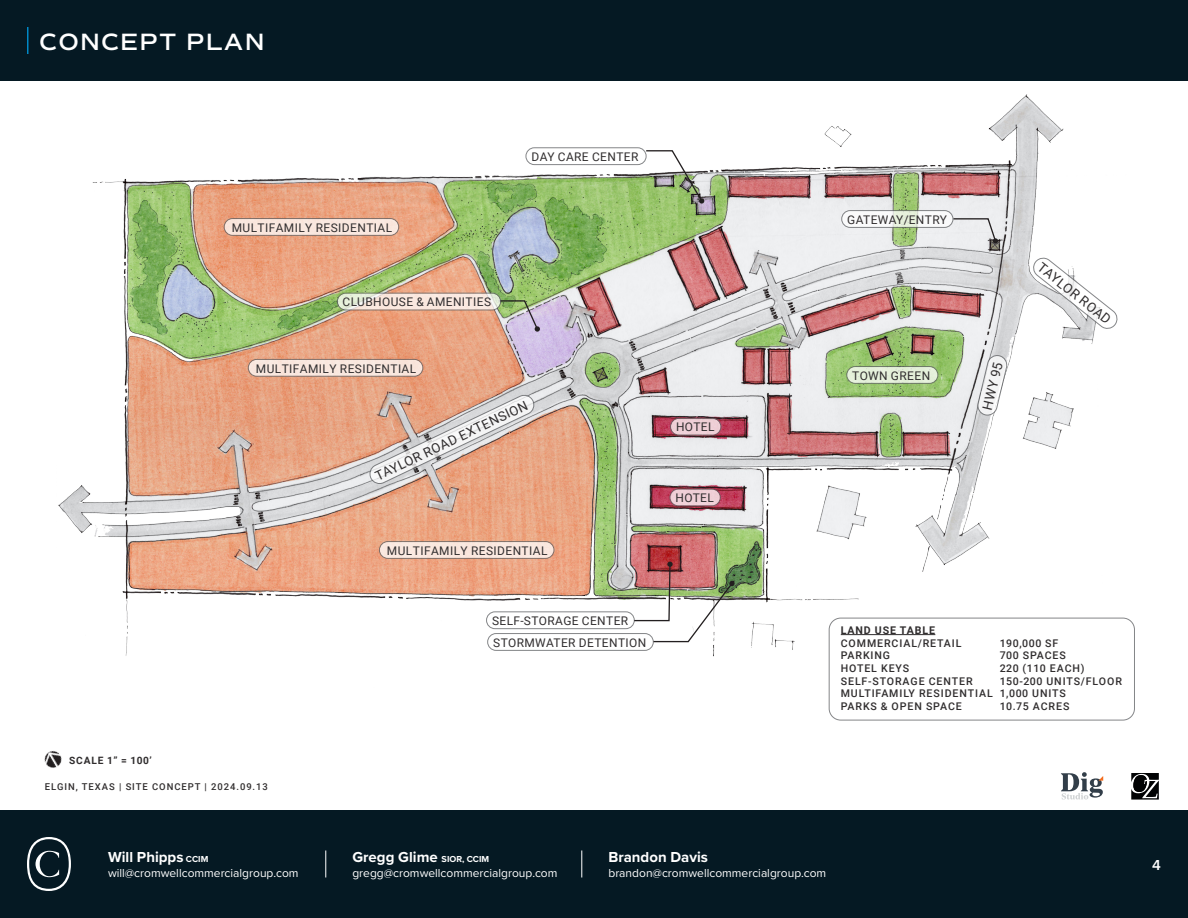
<style>
.page{position:relative;width:1188px;height:918px;background:#fff}
.page>*{position:absolute;margin:0;border:0;box-sizing:border-box;transform-origin:0 0}
.t1{font:600 24px "Commuters Sans";letter-spacing:.05em;color:#fff}
.t2{font:700 15px "Proxima Nova";color:#fff}
.t3{font:600 15px "Proxima Nova";color:#fff}
.t4{font:13.2px "Roboto";color:#302d2e}
.t5{font:12px/21.8px "Roboto";letter-spacing:.035em;color:#302d2e}
.t6{font:12px "Proxima Nova";color:#fff}
.t7{font:500 10.65px/12.8px "Roboto";letter-spacing:.085em;color:#302d2e}
.t8{font:500 10.65px "Roboto";letter-spacing:.05em;color:#302d2e}
.t9{font:700 10.2px "Roboto";letter-spacing:.085em;color:#302d2e}
.t10{font:500 9.45px "Roboto";letter-spacing:.1em;color:#302d2e}
.s1{font-size:9px}
.s2{font-weight:700}
</style>
<div class="page">
<div style="left:0;top:810px;width:1188px;height:108px;background:#051923"></div>
<svg style="left:27px;top:837px;width:44px;height:54px"></svg>
<svg style="left:325px;top:850px;width:1px;height:28px"></svg>
<svg style="left:581px;top:850px;width:1px;height:28px"></svg>
<img style="left:58px;top:94px;width:1070px;height:603px">
<svg style="left:1061px;top:772px;width:42px;height:27px"></svg>
<svg style="left:497px;top:300px;width:43px;height:32px"></svg>
<div style="left:829px;top:618px;width:305px;height:102px;background:#fff;border-radius:12px"></div>
<div style="left:829px;top:618px;width:306px;height:103px;border:1px solid #5b5d60;border-radius:12px"></div>
<hr style="left:841px;top:634px;width:94px;height:1px;background:#302d2e">
<svg style="left:645px;top:149px;width:59px;height:55px"></svg>
<svg style="left:952px;top:218px;width:46px;height:26px"></svg>
<img style="left:44px;top:751px;width:18px;height:17px">
<div style="left:248px;top:359px;width:175px;height:17px;background:#f9e7de;border-radius:8px"></div>
<div style="left:248px;top:359px;width:175px;height:18px;border:1px solid #5b5d60;border-radius:8px"></div>
<div style="left:379px;top:542px;width:175px;height:16px;background:#fae8df;border-radius:8px"></div>
<div style="left:379px;top:541px;width:175px;height:18px;border:1px solid #5b5d60;border-radius:8px"></div>
<svg style="left:337px;top:293px;width:164px;height:17px;fill:#fae9df"></svg>
<div style="left:337px;top:293px;width:164px;height:17px;border:1px solid #5b5d60;border-radius:8px"></div>
<div style="left:526px;top:148px;width:120px;height:17px;background:#fff;border-radius:8px"></div>
<div style="left:526px;top:147px;width:121px;height:18px;border:1px solid #5b5d60;border-radius:8px"></div>
<svg style="left:842px;top:211px;width:111px;height:16px"></svg>
<div style="left:841px;top:210px;width:112px;height:18px;border:1px solid #5b5d60;border-radius:8px"></div>
<div style="left:487px;top:612px;width:147px;height:17px;background:#fff;border-radius:8px"></div>
<div style="left:486px;top:611px;width:149px;height:18px;border:1px solid #5b5d60;border-radius:8px"></div>
<div style="left:488px;top:634px;width:165px;height:16px;background:#fff;border-radius:8px"></div>
<div style="left:487px;top:633px;width:167px;height:18px;border:1px solid #5b5d60;border-radius:8px"></div>
<svg style="left:633px;top:562px;width:102px;height:81px"></svg>
<div style="left:671px;top:418px;width:50px;height:17px;background:#efcfd6;border-radius:8px"></div>
<div style="left:670px;top:418px;width:51px;height:18px;border:1px solid #5b5d60;border-radius:8px"></div>
<div style="left:847px;top:367px;width:91px;height:16px;background:#e5f0da;border-radius:8px"></div>
<div style="left:846px;top:366px;width:92px;height:18px;border:1px solid #5b5d60;border-radius:8px"></div>
<svg style="left:369px;top:394px;width:166px;height:91px"></svg>
<svg style="left:977px;top:353px;width:32px;height:64px"></svg>
<svg style="left:1031px;top:257px;width:89px;height:74px"></svg>
<div style="left:224px;top:219px;width:175px;height:16px;background:#f9e7de;border-radius:8px"></div>
<div style="left:224px;top:218px;width:175px;height:18px;border:1px solid #5b5d60;border-radius:8px"></div>
<div style="left:670px;top:489px;width:50px;height:17px;background:#f0cfd7;border-radius:8px"></div>
<div style="left:670px;top:489px;width:51px;height:17px;border:1px solid #5b5d60;border-radius:8px"></div>
<svg style="left:1131px;top:773px;width:28px;height:27px"></svg>
<div style="left:0;top:0;width:1188px;height:81px;background:#051923"></div>
<svg style="left:27px;top:27px;width:1px;height:27px"></svg>
<div style="left:29px;top:95px;width:295px;height:41px;background:#fff"></div>
<p class="t1" style="left:39px;top:27px;width:227px">CONCEPT PLAN</p>
<p class="t5" style="left:232px;top:216px;width:162px">MULTIFAMILY RESIDENTIAL</p>
<p class="t5" style="left:343px;top:291px;width:150px">CLUBHOUSE &amp; AMENITIES</p>
<p class="t5" style="left:256px;top:357px;width:162px">MULTIFAMILY RESIDENTIAL</p>
<p class="t5" style="left:532px;top:145px;width:108px">DAY CARE CENTER</p>
<p class="t4" style="left:372px;top:467px;width:169px;rotate:-25deg">TAYLOR ROAD EXTENSION</p>
<p class="t5" style="left:387px;top:539px;width:162px">MULTIFAMILY RESIDENTIAL</p>
<p class="t5" style="left:676px;top:416px;width:40px">HOTEL</p>
<p class="t5" style="left:675px;top:487px;width:40px">HOTEL</p>
<p class="t5" style="left:847px;top:208px;width:101px">GATEWAY/ENTRY</p>
<p class="t5" style="left:852px;top:364px;width:79px">TOWN GREEN</p>
<p class="t4" style="left:978px;top:408px;width:50px;rotate:-77deg">HWY 95</p>
<p class="t4" style="left:1046px;top:258px;width:91px;rotate:39deg">TAYLOR ROAD</p>
<p class="t9" style="left:69px;top:753px;width:84px">SCALE 1” = 100’</p>
<p class="t10" style="left:45px;top:780px;width:224px">ELGIN, TEXAS | SITE CONCEPT | 2024.09.13</p>
<p class="t2" style="left:108px;top:846px;width:102px">Will Phipps <span class="s1">CCIM</span></p>
<p class="t6" style="left:108px;top:864px;width:192px">will@cromwellcommercialgroup.com</p>
<p class="t5" style="left:492px;top:609px;width:156px">SELF-STORAGE CENTER<br>STORMWATER DETENTION</p>
<p class="t7" style="left:841px;top:623px;width:122px"><span class="s2">LAND USE TABLE<br></span>COMMERCIAL/RETAIL</p>
<p class="t7" style="left:1000px;top:636px;width:60px">190,000 SF</p>
<p class="t7" style="left:841px;top:649px;width:51px">PARKING</p>
<p class="t7" style="left:1000px;top:649px;width:68px">700 SPACES</p>
<p class="t7" style="left:841px;top:661px;width:70px">HOTEL KEYS</p>
<p class="t8" style="left:1000px;top:661px;width:86px">220 (110 EACH)</p>
<p class="t7" style="left:841px;top:674px;width:134px">SELF-STORAGE CENTER</p>
<p class="t7" style="left:841px;top:674px;width:283px;text-indent:159px">150-200 UNITS/FLOOR<br>MULTIFAMILY RESIDENTIAL 1,000 UNITS<br>PARKS &amp; OPEN SPACE</p>
<p class="t7" style="left:1000px;top:700px;width:71px">10.75 ACRES</p>
<p class="t2" style="left:352px;top:846px;width:138px">Gregg Glime <span class="s1">SIOR, CCIM</span></p>
<p class="t6" style="left:352px;top:864px;width:207px">gregg@cromwellcommercialgroup.com</p>
<p class="t2" style="left:608px;top:846px;width:101px">Brandon Davis</p>
<p class="t6" style="left:608px;top:864px;width:219px">brandon@cromwellcommercialgroup.com</p>
<p class="t3" style="left:1152px;top:854px;width:10px">4</p>
</div>
